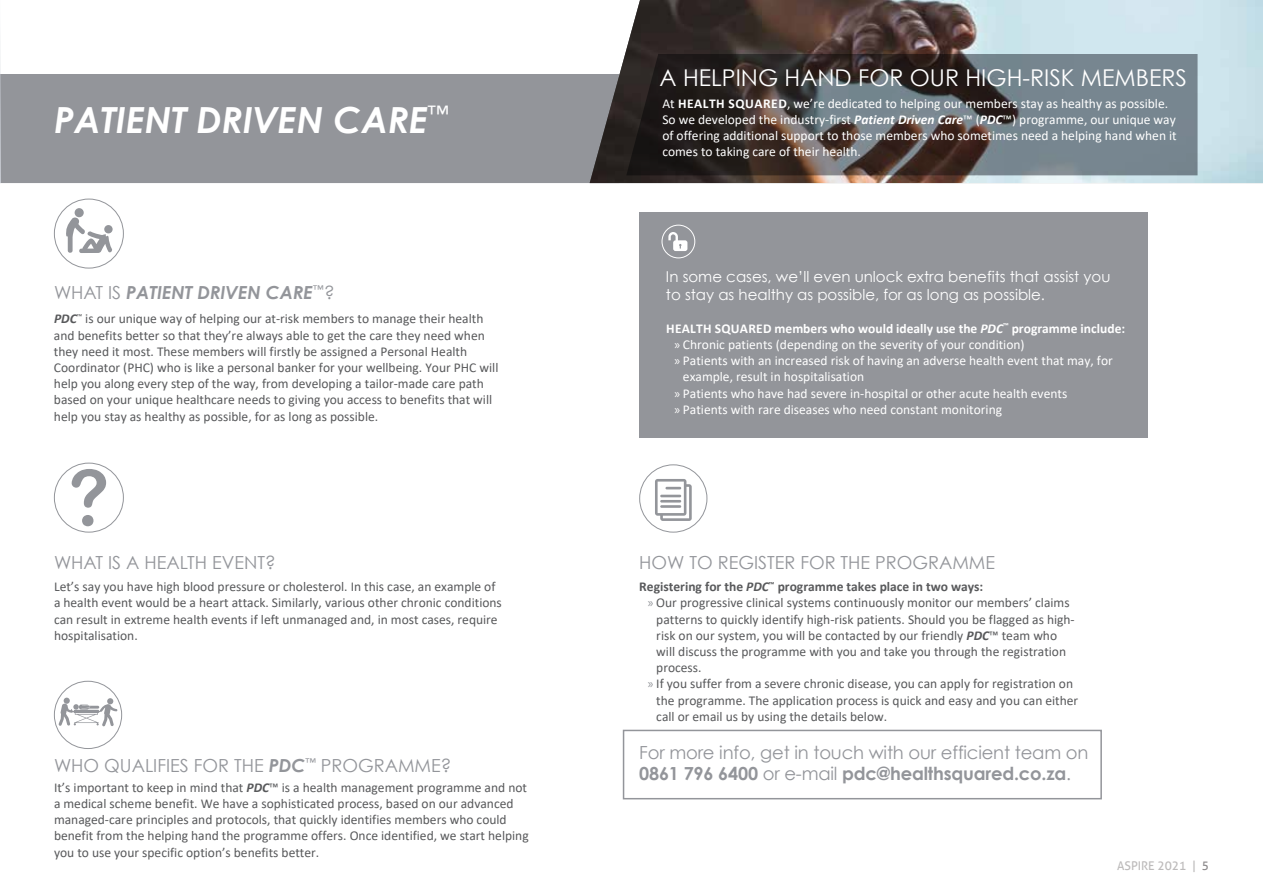
<style>
.page{position:relative;width:1263px;height:893px;background:#fff}
.page>*{position:absolute;margin:0;border:0;box-sizing:border-box;transform-origin:0 0}
.t1{font:italic 700 36px "Century Gothic";color:#fff}
.t2{font:23.1px "Century Gothic";color:#fff}
.t3{font:18px/21.6px "Century Gothic";color:#93959a}
.t4{font:italic 700 18px "Century Gothic";color:#93959a}
.t5{font:15px/18px "Century Gothic";color:#fff}
.t6{font:13.5px/16.2px "Calibri";color:#58595b}
.t7{font:13.5px/16.2px "Calibri";color:#fff}
.t8{font:700 13.5px "Calibri";color:#fff}
.t9{font:700 13.5px "Calibri";color:#58595b}
.t10{font:12px "Aller";color:#bdbbbb}
.s1{font-weight:400;font-style:normal}
.s2{font-weight:700;font-style:italic}
.s3{font-weight:700}
.s4{font-style:italic}
.s5{font-family:"Myriad Pro"}
.s6{font-family:"Myriad Pro";color:#93959a}
.s7{color:#8d8a8c}
</style>
<div class="page">
<div style="left:1px;top:74px;width:589px;height:109px;background:#93959a"></div>
<img style="left:590px;top:0;width:673px;height:183px">
<img style="left:0;top:56px;width:1px;height:127px">
<svg style="left:626px;top:54px;width:571px;height:121px;background:#525356"></svg>
<div style="left:639px;top:212px;width:509px;height:225px;background:#93959a"></div>
<div style="left:54px;top:199px;width:70px;height:69px;border:1px solid #93959a;border-radius:50%"></div>
<div style="left:75px;top:208px;width:9px;height:9px;background:#93959a;border-radius:50%"></div>
<svg style="left:66px;top:217px;width:47px;height:36px"></svg>
<div style="left:54px;top:463px;width:70px;height:69px;border:1px solid #93959a;border-radius:50%"></div>
<svg style="left:72px;top:469px;width:34px;height:39px"></svg>
<svg style="left:82px;top:515px;width:11px;height:11px"></svg>
<div style="left:54px;top:681px;width:68px;height:68px;border:1px solid #93959a;border-radius:50%"></div>
<svg style="left:58px;top:698px;width:59px;height:28px"></svg>
<div style="left:639px;top:464px;width:68px;height:68px;border:1px solid #93959a;border-radius:50%"></div>
<svg style="left:655px;top:479px;width:37px;height:42px"></svg>
<hr style="left:660px;top:495px;width:21px;height:2px;background:#93959a">
<hr style="left:660px;top:500px;width:21px;height:3px;background:#93959a">
<hr style="left:660px;top:505px;width:21px;height:3px;background:#93959a">
<div style="left:662px;top:225px;width:33px;height:33px;border:1px solid #fff;border-radius:50%"></div>
<svg style="left:668px;top:232px;width:19px;height:19px"></svg>
<div style="left:623px;top:730px;width:479px;height:69px;border:2px solid #93959a"></div>
<h1 class="t1" style="left:54px;top:97px;width:396px">PATIENT DRIVEN CARE<sup>™</sup></h1>
<h3 class="t4" style="left:54px;top:281px;width:282px"><span class="s1">WHAT IS</span> PATIENT DRIVEN CARE<sup>™</sup><span class="s1">?</span></h3>
<p class="t6" style="left:54px;top:311px;width:446px"><span class="s2">PDC</span><sup>™</sup> is our unique way of helping our at-risk members to manage their health and benefits better so that they’re always able to get the care they need when they need it most. These members will firstly be assigned a Personal Health Coordinator (PHC) who is like a personal banker for your wellbeing. Your PHC will help you along every step of the way, from developing a tailor-made care path based on your unique healthcare needs to giving you access to benefits that will help you stay as healthy as possible, for as long as possible.</p>
<h3 class="t3" style="left:54px;top:551px;width:223px">WHAT IS A HEALTH EVENT?</h3>
<p class="t6" style="left:54px;top:578px;width:449px">Let’s say you have high blood pressure or cholesterol. In this case, an example of a health event would be a heart attack. Similarly, various other chronic conditions can result in extreme health events if left unmanaged and, in most cases, require hospitalisation.</p>
<h3 class="t3" style="left:54px;top:754px;width:399px">WHO QUALIFIES FOR THE <span class="s2">PDC</span><sup>™</sup> PROGRAMME?</h3>
<p class="t6" style="left:54px;top:779px;width:476px">It’s important to keep in mind that <span class="s2">PDC</span>™ is a health management programme and not a medical scheme benefit. We have a sophisticated process, based on our advanced managed-care principles and protocols, that quickly identifies members who could benefit from the helping hand the programme offers. Once identified, we start helping you to use your specific option’s benefits better.</p>
<h2 class="t2" style="left:660px;top:64px;width:529px">A HELPING HAND FOR OUR HIGH-RISK MEMBERS</h2>
<p class="t7" style="left:662px;top:95px;width:516px">At <span class="s3">HEALTH SQUARED</span>, we’re dedicated to helping our members stay as healthy as possible.<br>So we developed the industry-first <span class="s2">Patient Driven Care</span>™ (<span class="s2">PDC</span>™) programme, our unique way of offering additional support to those members who sometimes need a helping hand when it comes to taking care of their health.</p>
<p class="t5" style="left:666px;top:268px;width:446px">In some cases, we’ll even unlock extra benefits that assist you to stay as healthy as possible, for as long as possible.</p>
<p class="t8" style="left:666px;top:319px;width:460px">HEALTH SQUARED members who would ideally use the <span class="s4">PDC</span><sup>™</sup> programme include:</p>
<p class="t7" style="left:674px;top:336px;width:352px"><span class="s5">»</span> Chronic patients (depending on the severity of your condition)</p>
<p class="t7" style="left:674px;top:352px;width:440px"><span class="s5">»</span> Patients with an increased risk of having an adverse health event that may, for</p>
<p class="t7" style="left:683px;top:368px;width:183px">example, result in hospitalisation</p>
<p class="t7" style="left:674px;top:385px;width:394px"><span class="s5">»</span> Patients who have had severe in-hospital or other acute health events</p>
<p class="t7" style="left:674px;top:401px;width:329px"><span class="s5">»</span> Patients with rare diseases who need constant monitoring</p>
<h3 class="t3" style="left:639px;top:551px;width:357px">HOW TO REGISTER FOR THE PROGRAMME</h3>
<p class="t9" style="left:639px;top:577px;width:346px">Registering for the <span class="s4">PDC</span><sup>™</sup> programme takes place in two ways:</p>
<p class="t6" style="left:648px;top:594px;width:423px"><span class="s6">»</span> Our progressive clinical systems continuously monitor our members’ claims</p>
<p class="t6" style="left:656px;top:611px;width:420px">patterns to quickly identify high-risk patients. Should you be flagged as high-</p>
<p class="t6" style="left:656px;top:627px;width:402px">risk on our system, you will be contacted by our friendly <span class="s2">PDC</span>™ team who</p>
<p class="t6" style="left:656px;top:643px;width:411px">will discuss the programme with you and take you through the registration</p>
<p class="t6" style="left:656px;top:659px;width:47px">process.</p>
<p class="t6" style="left:648px;top:675px;width:427px"><span class="s6">»</span> If you suffer from a severe chronic disease, you can apply for registration on</p>
<p class="t6" style="left:656px;top:692px;width:423px">the programme. The application process is quick and easy and you can either</p>
<p class="t6" style="left:656px;top:708px;width:232px">call or email us by using the details below.</p>
<h3 class="t3" style="left:639px;top:741px;width:451px">For more info, get in touch with our efficient team on<br><span class="s3">0861 796 6400</span> or e-mail <span class="s3">pdc@healthsquared.co.za</span>.</h3>
<p class="t10" style="left:1117px;top:858px;width:93px">ASPIRE 2021 | <span class="s7">5</span></p>
</div>
